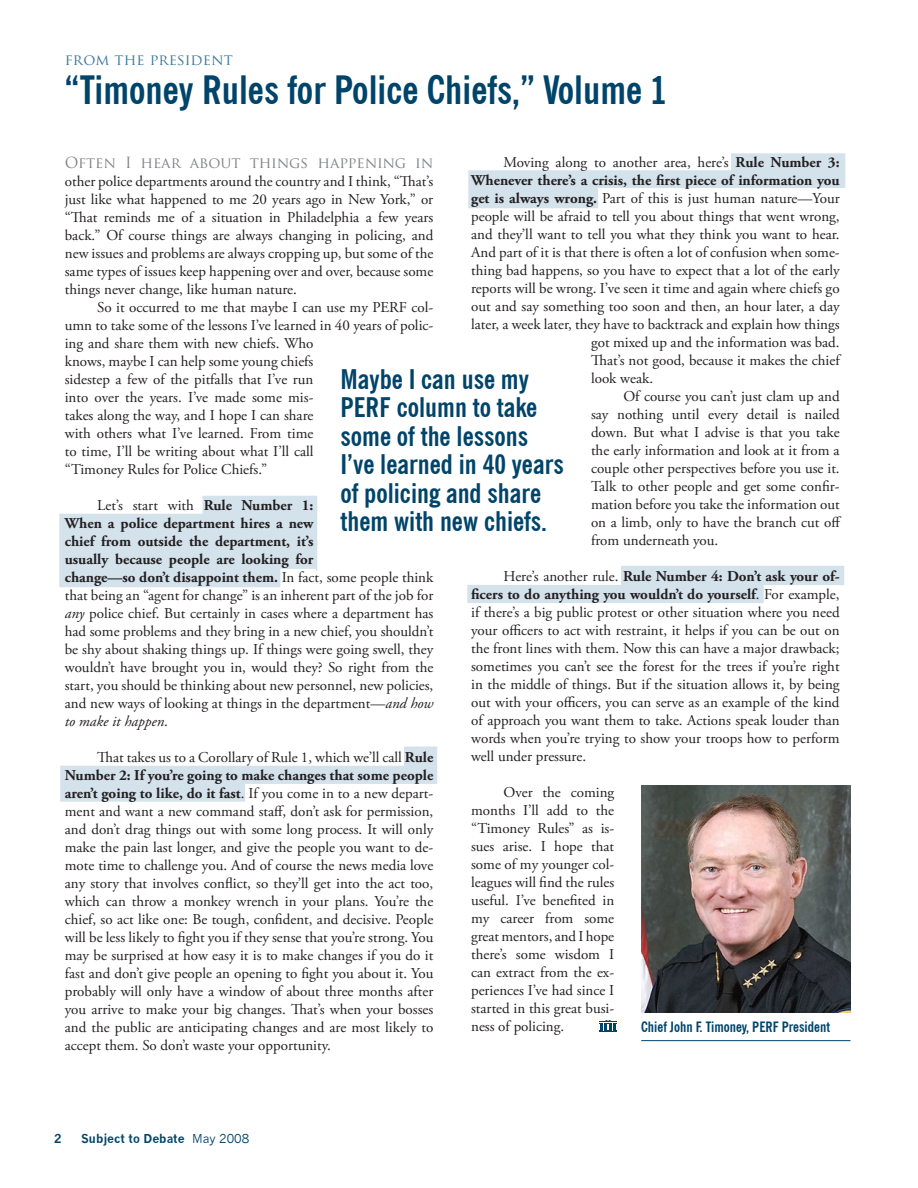
<style>
.page{position:relative;width:918px;height:1188px;background:#fff}
.page>*{position:absolute;margin:0;border:0;box-sizing:border-box;transform-origin:0 0}
.t1{font:700 condensed 39px "News Gothic BT";color:#00446a}
.t2{font:700 condensed 27px/28.5px "News Gothic BT";color:#00446a}
.t3{font:15px/18px "Adobe Garamond Pro";color:#231f20;text-align:justify}
.t4{font:700 15px "Adobe Garamond Pro";color:#231f20}
.t5{font:15px "Trajan Pro";color:#808285}
.t6{font:15px "Trajan Pro";letter-spacing:.01em;color:#397a9d}
.t7{font:700 condensed 14.25px "News Gothic BT";color:#00446a}
.t8{font:700 12px "News Gothic";color:#00446a}
.s1{font-weight:700}
.s2{font-style:italic}
.s3{font-weight:400}
</style>
<div class="page">
<svg style="left:59px;top:496px;width:258px;height:91px"></svg>
<svg style="left:60px;top:747px;width:377px;height:55px"></svg>
<svg style="left:467px;top:566px;width:377px;height:37px"></svg>
<svg style="left:468px;top:153px;width:377px;height:55px"></svg>
<img style="left:641px;top:785px;width:209px;height:227px">
<hr style="left:641px;top:1040px;width:209px;height:1px;background:#00446a">
<svg style="left:599px;top:1020px;width:18px;height:12px"></svg>
<p class="t6" style="left:65px;top:50px;width:170px">from the president</p>
<h1 class="t1" style="left:65px;top:66px;width:604px">“Timoney Rules for Police Chiefs,” Volume 1</h1>
<p class="t5" style="left:65px;top:153px;width:370px">Often I hear about things happening in</p>
<p class="t3" style="left:65px;top:173px;width:370px">other police departments around the country and I think, “That’s just like what happened to me 20 years ago in New York,” or “That reminds me of a situation in Philadelphia a few years back.” Of course things are always changing in policing, and new issues and problems are always cropping up, but some of the same types of issues keep happening over and over, because some things never change, like human nature.</p>
<p class="t3" style="left:65px;top:299px;width:370px;text-align:left;text-indent:32px">So it occurred to me that maybe I can use my PERF col&shy;umn to take some of the lessons I’ve learned in 40 years of polic&shy;ing and share them with new chiefs. Who<br>knows, maybe I can help some young chiefs<br>sidestep a few of the pitfalls that I’ve run<br>into over the years. I’ve made some mis-<br>takes along the way, and I hope I can share<br>with others what I’ve learned. From time<br>to time, I’ll be writing about what I’ll call<br>“Timoney Rules for Police Chiefs.”</p>
<p class="t3" style="left:65px;top:497px;width:370px;text-align:left;text-indent:32px">Let’s start with <span class="s1">Rule Number 1:<br>When a police department hires a new<br>chief from outside the department, it’s<br>usually because people are looking for<br>change—so don’t disappoint them.</span> In fact, some people think that being an “agent for change” is an inherent part of the job for <span class="s2">any</span> police chief. But certainly in cases where a department has had some problems and they bring in a new chief, you shouldn’t be shy about shaking things up. If things were going swell, they wouldn’t have brought you in, would they? So right from the start, you should be thinking about new personnel, new policies, and new ways of looking at things in the department—<span class="s2">and how to make it happen</span>.</p>
<p class="t3" style="left:65px;top:749px;width:370px;text-indent:32px">That takes us to a Corollary of Rule 1, which we’ll call <span class="s1">Rule Number 2: If you’re going to make changes that some people aren’t going to like, do it fast</span>. If you come in to a new depart&shy;ment and want a new command staff, don’t ask for permission, and don’t drag things out with some long process. It will only make the pain last longer, and give the people you want to de&shy;mote time to challenge you. And of course the news media love any story that involves conflict, so they’ll get into the act too, which can throw a monkey wrench in your plans. You’re the chief, so act like one: Be tough, confident, and decisive. People will be less likely to fight you if they sense that you’re strong. You may be surprised at how easy it is to make changes if you do it fast and don’t give people an opening to fight you about it. You probably will only have a window of about three months after you arrive to make your big changes. That’s when your bosses and the public are anticipating changes and are most likely to accept them. So don’t waste your opportunity.</p>
<p class="t3" style="left:504px;top:154px;width:338px">Moving along to another area, here’s <span class="s1">Rule Number 3:</span></p>
<p class="t4" style="left:471px;top:172px;width:370px">Whenever there’s a crisis, the first piece of information you</p>
<p class="t3" style="left:471px;top:190px;width:370px"><span class="s1">get is always wrong.</span> Part of this is just human nature—Your</p>
<p class="t3" style="left:471px;top:208px;width:370px">people will be afraid to tell you about things that went wrong,</p>
<p class="t3" style="left:471px;top:226px;width:370px">and they’ll want to tell you what they think you want to hear.</p>
<p class="t3" style="left:471px;top:244px;width:370px">And part of it is that there is often a lot of confusion when some-</p>
<p class="t3" style="left:471px;top:262px;width:370px">thing bad happens, so you have to expect that a lot of the early</p>
<p class="t3" style="left:471px;top:280px;width:370px">reports will be wrong. I’ve seen it time and again where chiefs go</p>
<p class="t3" style="left:471px;top:298px;width:370px">out and say something too soon and then, an hour later, a day</p>
<p class="t3" style="left:471px;top:316px;width:370px">later, a week later, they have to backtrack and explain how things</p>
<p class="t3" style="left:591px;top:334px;width:250px">got mixed up and the information was bad.</p>
<p class="t3" style="left:591px;top:352px;width:250px">That’s not good, because it makes the chief</p>
<p class="t3" style="left:591px;top:370px;width:64px">look weak.</p>
<p class="t3" style="left:623px;top:388px;width:218px">Of course you can’t just clam up and</p>
<p class="t3" style="left:591px;top:406px;width:250px">say nothing until every detail is nailed</p>
<p class="t3" style="left:591px;top:424px;width:250px">down. But what I advise is that you take</p>
<p class="t3" style="left:591px;top:442px;width:250px">the early information and look at it from a</p>
<p class="t3" style="left:591px;top:460px;width:250px">couple other perspectives before you use it.</p>
<p class="t3" style="left:591px;top:478px;width:250px">Talk to other people and get some confir-</p>
<p class="t3" style="left:591px;top:496px;width:250px">mation before you take the information out</p>
<p class="t3" style="left:591px;top:514px;width:252px">on a limb, only to have the branch cut off</p>
<p class="t3" style="left:591px;top:532px;width:129px">from underneath you.</p>
<p class="t3" style="left:471px;top:568px;width:370px;text-indent:32px">Here’s another rule. <span class="s1">Rule Number 4: Don’t ask your of&shy;ficers to do anything you wouldn’t do yourself</span>. For example, if there’s a big public protest or other situation where you need your officers to act with restraint, it helps if you can be out on the front lines with them. Now this can have a major drawback; sometimes you can’t see the forest for the trees if you’re right in the middle of things. But if the situation allows it, by being out with your officers, you can serve as an example of the kind of approach you want them to take. Actions speak louder than words when you’re trying to show your troops how to perform well under pressure.</p>
<p class="t3" style="left:471px;top:784px;width:145px;text-indent:32px">Over the coming months I’ll add to the “Timoney Rules” as is&shy;sues arise. I hope that some of my younger col&shy;leagues will find the rules useful. I’ve benefited in my career from some great mentors, and I hope there’s some wisdom I can extract from the ex&shy;periences I’ve had since I started in this great busi&shy;ness of policing.</p>
<h2 class="t2" style="left:340px;top:365px;width:225px">Maybe I can use my<br>PERF column to take some of the lessons<br>I’ve learned in 40 years of policing and share them with new chiefs.</h2>
<p class="t7" style="left:641px;top:1018px;width:190px">Chief John F. Timoney, PERF President</p>
<p class="t8" style="left:54px;top:1131px;width:9px">2</p>
<p class="t8" style="left:81px;top:1131px;width:170px">Subject to Debate <span class="s3">May 2008</span></p>
</div>
